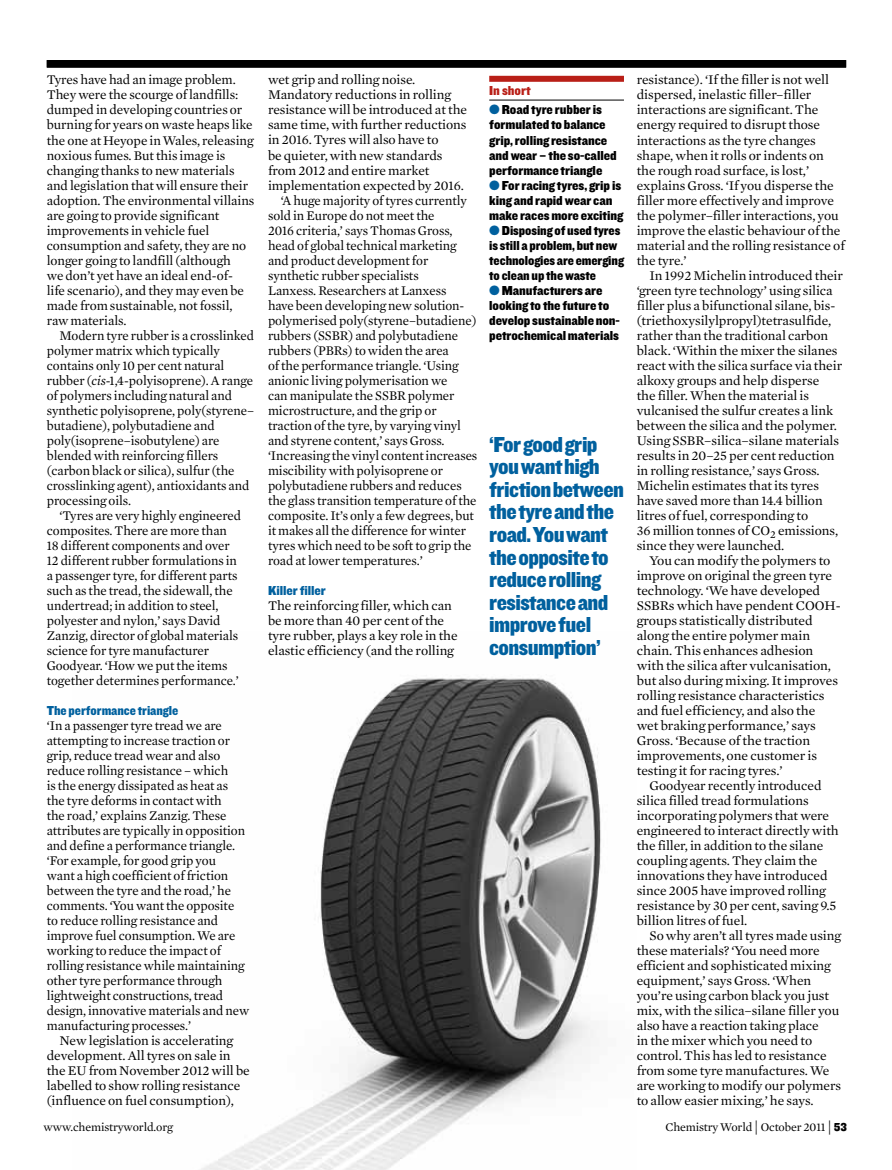
<style>
.page{position:relative;width:892px;height:1170px;background:#fff}
.page>*{position:absolute;margin:0;border:0;box-sizing:border-box;transform-origin:0 0}
.t1{font:22.5px/22.5px "Knockout HTF71 Full Middlewt";letter-spacing:-.025em;color:#00609e}
.t2{font:13.5px/15px "Mercury News HTF1 Roman";letter-spacing:-.005em;color:#000}
.t3{font:13.5px/15px "Knockout HTF71 Full Middlewt";letter-spacing:-.005em;color:#000}
.t4{font:13.5px "Knockout HTF71 Full Middlewt";letter-spacing:-.005em;color:#00609e}
.t5{font:13.5px "Knockout HTF71 Full Middlewt";color:#b91f17}
.t6{font:12px "Mercury News HTF1 Roman";letter-spacing:-.01em;color:#000}
.s1{font-family:"Mercury News HTF1 Italic"}
.s2{font-size:15px}
.s3{font-family:"Knockout HTF71 Full Middlewt"}
</style>
<div class="page">
<img style="left:201px;top:678px;width:400px;height:491px">
<div style="left:47px;top:60px;width:799px;height:8px;background:#000"></div>
<div style="left:489px;top:76px;width:135px;height:6px;background:#b91f17"></div>
<hr style="left:489px;top:100px;width:135px;height:1px;background:#000">
<p class="t2" style="left:47px;top:72px;width:209px">Tyres have had an image problem.<br>They were the scourge of landfills: dumped in developing countries or burning for years on waste heaps like the one at Heyope in Wales, releasing noxious fumes. But this image is changing thanks to new materials and legislation that will ensure their adoption. The environmental villains are going to provide significant improvements in vehicle fuel consumption and safety, they are no longer going to landfill (although<br>we don’t yet have an ideal end-of&shy;life scenario), and they may even be made from sustainable, not fossil, raw materials.</p>
<p class="t2" style="left:47px;top:327px;width:209px;text-indent:13px">Modern tyre rubber is a crosslinked polymer matrix which typically contains only 10 per cent natural rubber (<span class="s1">cis</span>-1,4-polyisoprene). A range of polymers including natural and synthetic polyisoprene, poly(styrene– butadiene), polybutadiene and poly(isoprene–isobutylene) are blended with reinforcing fillers (carbon black or silica), sulfur (the crosslinking agent), antioxidants and processing oils.</p>
<p class="t2" style="left:47px;top:507px;width:196px;text-indent:13px">‘Tyres are very highly engineered composites. There are more than 18 different components and over 12 different rubber formulations in a passenger tyre, for different parts such as the tread, the sidewall, the undertread; in addition to steel, polyester and nylon,’ says David Zanzig, director of global materials science for tyre manufacturer Goodyear. ‘How we put the items together determines performance.’</p>
<p class="t4" style="left:47px;top:703px;width:133px">The performance triangle</p>
<p class="t2" style="left:47px;top:717px;width:204px">‘In a passenger tyre tread we are attempting to increase traction or grip, reduce tread wear and also reduce rolling resistance – which<br>is the energy dissipated as heat as the tyre deforms in contact with<br>the road,’ explains Zanzig. These attributes are typically in opposition and define a performance triangle. ‘For example, for good grip you<br>want a high coefficient of friction between the tyre and the road,’ he comments. ‘You want the opposite<br>to reduce rolling resistance and improve fuel consumption. We are working to reduce the impact of rolling resistance while maintaining other tyre performance through lightweight constructions, tread design, innovative materials and new manufacturing processes.’</p>
<p class="t2" style="left:47px;top:1032px;width:205px;text-indent:13px">New legislation is accelerating development. All tyres on sale in the EU from November 2012 will be labelled to show rolling resistance (influence on fuel consumption),</p>
<p class="t6" style="left:43px;top:1120px;width:131px">www.chemistryworld.org</p>
<p class="t2" style="left:268px;top:72px;width:149px">wet grip and rolling noise.</p>
<p class="t2" style="left:268px;top:87px;width:185px">Mandatory reductions in rolling</p>
<p class="t2" style="left:268px;top:102px;width:201px">resistance will be introduced at the</p>
<p class="t2" style="left:268px;top:117px;width:200px">same time, with further reductions</p>
<p class="t2" style="left:268px;top:132px;width:172px">in 2016. Tyres will also have to</p>
<p class="t2" style="left:268px;top:147px;width:176px">be quieter, with new standards</p>
<p class="t2" style="left:268px;top:162px;width:163px">from 2012 and entire market</p>
<p class="t2" style="left:268px;top:177px;width:197px">implementation expected by 2016.</p>
<p class="t2" style="left:281px;top:192px;width:188px">‘A huge majority of tyres currently</p>
<p class="t2" style="left:268px;top:207px;width:168px">sold in Europe do not meet the</p>
<p class="t2" style="left:268px;top:222px;width:186px">2016 criteria,’ says Thomas Gross,</p>
<p class="t2" style="left:268px;top:237px;width:190px">head of global technical marketing</p>
<p class="t2" style="left:268px;top:252px;width:162px">and product development for</p>
<p class="t2" style="left:268px;top:267px;width:152px">synthetic rubber specialists</p>
<p class="t2" style="left:268px;top:282px;width:180px">Lanxess. Researchers at Lanxess</p>
<p class="t2" style="left:268px;top:297px;width:198px">have been developing new solution-</p>
<p class="t2" style="left:268px;top:312px;width:210px">polymerised poly(styrene–butadiene)</p>
<p class="t2" style="left:268px;top:327px;width:192px">rubbers (SSBR) and polybutadiene</p>
<p class="t2" style="left:268px;top:342px;width:182px">rubbers (PBRs) to widen the area</p>
<p class="t2" style="left:268px;top:357px;width:192px">of the performance triangle. ‘Using</p>
<p class="t2" style="left:268px;top:372px;width:181px">anionic living polymerisation we</p>
<p class="t2" style="left:268px;top:387px;width:188px">can manipulate the SSBR polymer</p>
<p class="t2" style="left:268px;top:402px;width:170px">microstructure, and the grip or</p>
<p class="t2" style="left:268px;top:417px;width:195px">traction of the tyre, by varying vinyl</p>
<p class="t2" style="left:268px;top:432px;width:178px">and styrene content,’ says Gross.</p>
<p class="t2" style="left:268px;top:447px;width:211px">‘Increasing the vinyl content increases</p>
<p class="t2" style="left:268px;top:462px;width:177px">miscibility with polyisoprene or</p>
<p class="t2" style="left:268px;top:477px;width:195px">polybutadiene rubbers and reduces</p>
<p class="t2" style="left:268px;top:492px;width:210px">the glass transition temperature of the</p>
<p class="t2" style="left:268px;top:507px;width:208px">composite. It’s only a few degrees, but</p>
<p class="t2" style="left:268px;top:522px;width:200px">it makes all the difference for winter</p>
<p class="t2" style="left:268px;top:537px;width:205px">tyres which need to be soft to grip the</p>
<p class="t2" style="left:268px;top:552px;width:156px">road at lower temperatures.’</p>
<p class="t4" style="left:268px;top:583px;width:59px">Killer filler</p>
<p class="t2" style="left:268px;top:597px;width:191px">The reinforcing filler, which can be more than 40 per cent of the tyre rubber, plays a key role in the elastic efficiency (and the rolling</p>
<p class="t5" style="left:489px;top:83px;width:43px">In short</p>
<p class="t3" style="left:489px;top:103px;width:129px;text-indent:13px">Road tyre rubber is formulated to balance grip, rolling resistance and wear – the so-called performance triangle</p>
<p class="t3" style="left:502px;top:178px;width:121px">For racing tyres, grip is</p>
<p class="t3" style="left:489px;top:193px;width:125px">king and rapid wear can</p>
<p class="t3" style="left:489px;top:208px;width:135px">make races more exciting</p>
<p class="t3" style="left:502px;top:223px;width:120px">Disposing of used tyres</p>
<p class="t3" style="left:489px;top:238px;width:130px">is still a problem, but new</p>
<p class="t3" style="left:489px;top:253px;width:136px">technologies are emerging</p>
<p class="t3" style="left:489px;top:268px;width:108px">to clean up the waste</p>
<p class="t3" style="left:502px;top:283px;width:102px">Manufacturers are</p>
<p class="t3" style="left:489px;top:298px;width:122px">looking to the future to</p>
<p class="t3" style="left:489px;top:313px;width:132px">develop sustainable non-</p>
<p class="t3" style="left:489px;top:328px;width:131px">petrochemical materials</p>
<h1 class="t1" style="left:489px;top:433px;width:136px">‘For good grip you want high friction between the tyre and the road. You want the opposite to reduce rolling resistance and improve fuel consumption’</h1>
<p class="t2" style="left:637px;top:72px;width:210px">resistance). ‘If the filler is not well dispersed, inelastic filler–filler interactions are significant. The energy required to disrupt those interactions as the tyre changes shape, when it rolls or indents on the rough road surface, is lost,’ explains Gross. ‘If you disperse the filler more effectively and improve the polymer–filler interactions, you improve the elastic behaviour of the material and the rolling resistance of the tyre.’</p>
<p class="t2" style="left:637px;top:267px;width:208px;text-indent:13px">In 1992 Michelin introduced their ‘green tyre technology’ using silica filler plus a bifunctional silane, bis-(triethoxysilylpropyl)tetrasulfide, rather than the traditional carbon black. ‘Within the mixer the silanes react with the silica surface via their alkoxy groups and help disperse<br>the filler. When the material is vulcanised the sulfur creates a link between the silica and the polymer.<br>Using SSBR–silica–silane materials results in 20–25 per cent reduction in rolling resistance,’ says Gross.<br>Michelin estimates that its tyres have saved more than 14.4 billion litres of fuel, corresponding to<br>36 million tonnes of CO<sub>2</sub> emissions, since they were launched.</p>
<p class="t2" style="left:637px;top:552px;width:206px;text-indent:13px">You can modify the polymers to improve on original the green tyre technology. ‘We have developed<br>SSBRs which have pendent COOH&shy;groups statistically distributed along the entire polymer main chain. This enhances adhesion with the silica after vulcanisation, but also during mixing. It improves rolling resistance characteristics and fuel efficiency, and also the<br>wet braking performance,’ says<br>Gross. ‘Because of the traction improvements, one customer is testing it for racing tyres.’</p>
<p class="t2" style="left:637px;top:777px;width:204px;text-indent:13px">Goodyear recently introduced silica filled tread formulations incorporating polymers that were engineered to interact directly with the filler, in addition to the silane coupling agents. They claim the innovations they have introduced since 2005 have improved rolling resistance by 30 per cent, saving 9.5 billion litres of fuel.</p>
<p class="t2" style="left:637px;top:927px;width:206px;text-indent:13px">So why aren’t all tyres made using these materials? ‘You need more efficient and sophisticated mixing equipment,’ says Gross. ‘When you’re using carbon black you just mix, with the silica–silane filler you also have a reaction taking place<br>in the mixer which you need to control. This has led to resistance from some tyre manufactures. We are working to modify our polymers to allow easier mixing,’ he says.</p>
<p class="t6" style="left:665px;top:1119px;width:183px">Chemistry World <span class="s2">|</span> October 2011 <span class="s2">|</span> <span class="s3">53</span></p>
</div>
